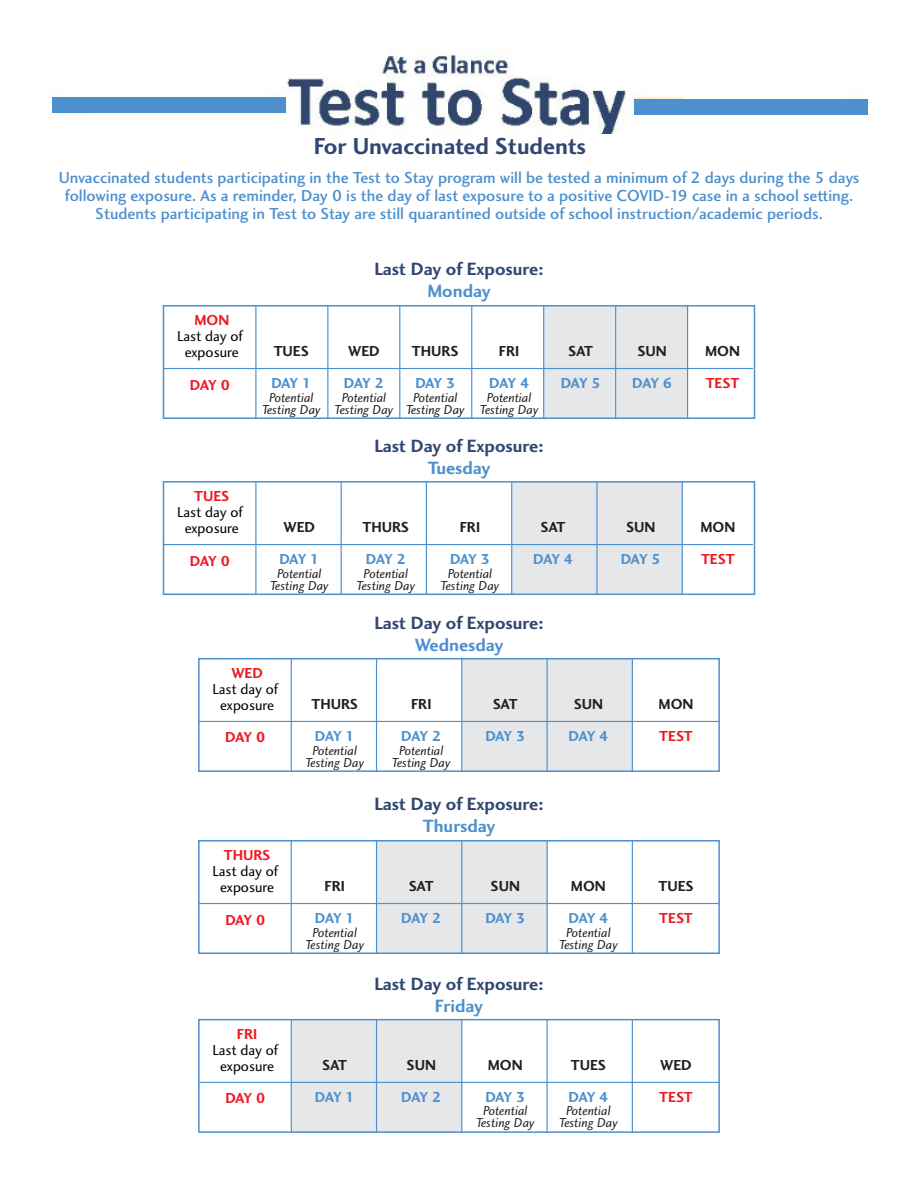
<style>
.page{position:relative;width:918px;height:1188px;background:#fff}
.page>*{position:absolute;margin:0;border:0;box-sizing:border-box;transform-origin:0 0}
.t1{font:24px "Charlotte Sans Bold Plain";color:#314670}
.t2{font:18.45px "Charlotte Sans Bold Plain";color:#314670}
.t3{font:18.45px "Charlotte Sans Bold Plain";color:#4d90cd}
.t4{font:16.5px/18px "Charlotte Sans Medium Plain";color:#4d90cd;text-align:center}
.t5{font:15px "Charlotte Sans Bold Plain";color:#231f20}
.t6{font:15px "Charlotte Sans Bold Plain";letter-spacing:-.075em;color:#4d90cd}
.t7{font:15px/16.2px "Charlotte Sans Book Plain";color:#000;text-align:center}
.t8{font:15px "Charlotte Sans Bold Plain";letter-spacing:-.015em;color:#ed1c24}
.t9{font:13.5px/12px "Charlotte Sans Book Italic Plain";color:#231f20;text-align:center}
</style>
<div class="page">
<div style="left:292px;top:1019px;width:170px;height:114px;background:#e6e7e8"></div>
<div style="left:376px;top:840px;width:171px;height:114px;background:#e6e7e8"></div>
<div style="left:462px;top:658px;width:170px;height:114px;background:#e6e7e8"></div>
<div style="left:512px;top:482px;width:171px;height:113px;background:#e6e7e8"></div>
<div style="left:544px;top:305px;width:144px;height:114px;background:#e6e7e8"></div>
<img style="left:51px;top:52px;width:817px;height:82px">
<div style="left:52px;top:98px;width:233px;height:15px;background:#4d90cd"></div>
<div style="left:634px;top:99px;width:233px;height:15px;background:#4d90cd"></div>
<hr style="left:164px;top:368px;width:589px;height:1px;background:#4d90cd">
<hr style="left:255px;top:305px;width:1px;height:114px;background:#4d90cd">
<hr style="left:327px;top:305px;width:1px;height:114px;background:#4d90cd">
<hr style="left:399px;top:305px;width:1px;height:114px;background:#4d90cd">
<hr style="left:471px;top:305px;width:1px;height:114px;background:#4d90cd">
<hr style="left:543px;top:305px;width:1px;height:114px;background:#4d90cd">
<hr style="left:615px;top:305px;width:1px;height:114px;background:#4d90cd">
<hr style="left:687px;top:305px;width:1px;height:114px;background:#4d90cd">
<div style="left:163px;top:305px;width:592px;height:114px;border:2px solid #4d90cd"></div>
<hr style="left:163px;top:544px;width:590px;height:1px;background:#4d90cd">
<hr style="left:255px;top:482px;width:1px;height:113px;background:#4d90cd">
<hr style="left:341px;top:482px;width:1px;height:113px;background:#4d90cd">
<hr style="left:426px;top:482px;width:1px;height:113px;background:#4d90cd">
<hr style="left:511px;top:482px;width:1px;height:113px;background:#4d90cd">
<hr style="left:596px;top:482px;width:2px;height:113px;background:#4d90cd">
<hr style="left:682px;top:482px;width:1px;height:113px;background:#4d90cd">
<div style="left:163px;top:481px;width:592px;height:114px;border:2px solid #4d90cd"></div>
<hr style="left:199px;top:721px;width:520px;height:1px;background:#4d90cd">
<hr style="left:291px;top:658px;width:1px;height:114px;background:#4d90cd">
<hr style="left:376px;top:658px;width:1px;height:114px;background:#4d90cd">
<hr style="left:461px;top:658px;width:1px;height:114px;background:#4d90cd">
<hr style="left:546px;top:658px;width:2px;height:114px;background:#4d90cd">
<hr style="left:632px;top:658px;width:1px;height:114px;background:#4d90cd">
<div style="left:198px;top:658px;width:522px;height:114px;border:2px solid #4d90cd"></div>
<hr style="left:199px;top:903px;width:520px;height:1px;background:#4d90cd">
<hr style="left:291px;top:840px;width:1px;height:114px;background:#4d90cd">
<hr style="left:376px;top:840px;width:1px;height:114px;background:#4d90cd">
<hr style="left:461px;top:840px;width:1px;height:114px;background:#4d90cd">
<hr style="left:546px;top:840px;width:2px;height:114px;background:#4d90cd">
<hr style="left:632px;top:840px;width:1px;height:114px;background:#4d90cd">
<div style="left:198px;top:840px;width:522px;height:114px;border:2px solid #4d90cd"></div>
<hr style="left:199px;top:1082px;width:520px;height:1px;background:#4d90cd">
<hr style="left:291px;top:1020px;width:1px;height:113px;background:#4d90cd">
<hr style="left:376px;top:1020px;width:1px;height:113px;background:#4d90cd">
<hr style="left:461px;top:1020px;width:1px;height:113px;background:#4d90cd">
<hr style="left:546px;top:1020px;width:2px;height:113px;background:#4d90cd">
<hr style="left:632px;top:1020px;width:1px;height:113px;background:#4d90cd">
<div style="left:198px;top:1019px;width:522px;height:114px;border:2px solid #4d90cd"></div>
<h1 class="t1" style="left:314px;top:132px;width:274px">For Unvaccinated Students</h1>
<p class="t4" style="left:59px;top:168px;width:802px">Unvaccinated students participating in the Test to Stay program will be tested a minimum of 2 days during the 5 days following exposure. As a reminder, Day 0 is the day of last exposure to a positive COVID-19 case in a school setting.<br>Students participating in Test to Stay are still quarantined outside of school instruction/academic periods.</p>
<p class="t2" style="left:374px;top:257px;width:171px">Last Day of Exposure:</p>
<p class="t3" style="left:427px;top:280px;width:65px">Monday</p>
<p class="t8" style="left:194px;top:311px;width:36px">MON</p>
<p class="t7" style="left:177px;top:328px;width:67px">Last day of exposure</p>
<p class="t8" style="left:190px;top:376px;width:41px">DAY 0</p>
<p class="t5" style="left:274px;top:342px;width:37px">TUES</p>
<p class="t6" style="left:271px;top:374px;width:41px">DAY 1</p>
<p class="t9" style="left:262px;top:391px;width:60px">Potential<br>Testing Day</p>
<p class="t5" style="left:412px;top:342px;width:48px">THURS</p>
<p class="t6" style="left:415px;top:374px;width:41px">DAY 3</p>
<p class="t9" style="left:406px;top:391px;width:60px">Potential<br>Testing Day</p>
<p class="t5" style="left:568px;top:342px;width:26px">SAT</p>
<p class="t6" style="left:561px;top:374px;width:41px">DAY 5</p>
<p class="t5" style="left:637px;top:342px;width:31px">SUN</p>
<p class="t6" style="left:632px;top:374px;width:41px">DAY 6</p>
<p class="t5" style="left:705px;top:342px;width:36px">MON</p>
<p class="t8" style="left:706px;top:374px;width:35px">TEST</p>
<p class="t5" style="left:348px;top:342px;width:33px">WED</p>
<p class="t6" style="left:344px;top:374px;width:41px">DAY 2</p>
<p class="t9" style="left:335px;top:391px;width:60px">Potential<br>Testing Day</p>
<p class="t5" style="left:499px;top:342px;width:22px">FRI</p>
<p class="t6" style="left:489px;top:374px;width:41px">DAY 4</p>
<p class="t9" style="left:480px;top:391px;width:60px">Potential<br>Testing Day</p>
<p class="t8" style="left:194px;top:487px;width:37px">TUES</p>
<p class="t7" style="left:177px;top:504px;width:67px">Last day of exposure</p>
<p class="t8" style="left:190px;top:552px;width:41px">DAY 0</p>
<p class="t5" style="left:284px;top:518px;width:33px">WED</p>
<p class="t6" style="left:279px;top:550px;width:41px">DAY 1</p>
<p class="t9" style="left:270px;top:567px;width:60px">Potential<br>Testing Day</p>
<p class="t2" style="left:374px;top:435px;width:171px">Last Day of Exposure:</p>
<p class="t3" style="left:428px;top:457px;width:65px">Tuesday</p>
<p class="t5" style="left:363px;top:518px;width:48px">THURS</p>
<p class="t6" style="left:366px;top:550px;width:41px">DAY 2</p>
<p class="t9" style="left:357px;top:567px;width:60px">Potential<br>Testing Day</p>
<p class="t5" style="left:460px;top:518px;width:22px">FRI</p>
<p class="t6" style="left:450px;top:550px;width:41px">DAY 3</p>
<p class="t9" style="left:441px;top:567px;width:60px">Potential<br>Testing Day</p>
<p class="t5" style="left:541px;top:518px;width:26px">SAT</p>
<p class="t6" style="left:533px;top:550px;width:41px">DAY 4</p>
<p class="t2" style="left:374px;top:612px;width:171px">Last Day of Exposure:</p>
<p class="t3" style="left:415px;top:634px;width:90px">Wednesday</p>
<p class="t8" style="left:231px;top:664px;width:33px">WED</p>
<p class="t7" style="left:212px;top:681px;width:67px">Last day of exposure</p>
<p class="t8" style="left:225px;top:729px;width:41px">DAY 0</p>
<p class="t5" style="left:311px;top:695px;width:48px">THURS</p>
<p class="t6" style="left:315px;top:727px;width:41px">DAY 1</p>
<p class="t9" style="left:305px;top:744px;width:60px">Potential<br>Testing Day</p>
<p class="t5" style="left:411px;top:695px;width:22px">FRI</p>
<p class="t6" style="left:401px;top:727px;width:41px">DAY 2</p>
<p class="t9" style="left:392px;top:744px;width:60px">Potential<br>Testing Day</p>
<p class="t5" style="left:493px;top:695px;width:26px">SAT</p>
<p class="t6" style="left:485px;top:727px;width:41px">DAY 3</p>
<p class="t5" style="left:574px;top:695px;width:31px">SUN</p>
<p class="t6" style="left:569px;top:727px;width:41px">DAY 4</p>
<p class="t5" style="left:626px;top:518px;width:31px">SUN</p>
<p class="t6" style="left:621px;top:550px;width:41px">DAY 5</p>
<p class="t5" style="left:700px;top:518px;width:36px">MON</p>
<p class="t8" style="left:701px;top:550px;width:35px">TEST</p>
<p class="t5" style="left:659px;top:695px;width:36px">MON</p>
<p class="t8" style="left:659px;top:727px;width:35px">TEST</p>
<p class="t8" style="left:224px;top:846px;width:48px">THURS</p>
<p class="t7" style="left:212px;top:863px;width:67px">Last day of exposure</p>
<p class="t8" style="left:225px;top:911px;width:41px">DAY 0</p>
<p class="t8" style="left:237px;top:1025px;width:22px">FRI</p>
<p class="t7" style="left:212px;top:1042px;width:67px">Last day of exposure</p>
<p class="t8" style="left:225px;top:1089px;width:41px">DAY 0</p>
<p class="t2" style="left:374px;top:792px;width:171px">Last Day of Exposure:</p>
<p class="t3" style="left:423px;top:815px;width:74px">Thursday</p>
<p class="t5" style="left:325px;top:877px;width:22px">FRI</p>
<p class="t6" style="left:315px;top:909px;width:41px">DAY 1</p>
<p class="t9" style="left:305px;top:926px;width:60px">Potential<br>Testing Day</p>
<p class="t5" style="left:409px;top:877px;width:26px">SAT</p>
<p class="t6" style="left:401px;top:909px;width:41px">DAY 2</p>
<p class="t5" style="left:491px;top:877px;width:31px">SUN</p>
<p class="t6" style="left:485px;top:909px;width:41px">DAY 3</p>
<p class="t2" style="left:374px;top:973px;width:171px">Last Day of Exposure:</p>
<p class="t3" style="left:435px;top:995px;width:50px">Friday</p>
<p class="t5" style="left:322px;top:1056px;width:26px">SAT</p>
<p class="t6" style="left:315px;top:1088px;width:41px">DAY 1</p>
<p class="t5" style="left:407px;top:1056px;width:31px">SUN</p>
<p class="t6" style="left:401px;top:1088px;width:41px">DAY 2</p>
<p class="t5" style="left:488px;top:1056px;width:36px">MON</p>
<p class="t6" style="left:485px;top:1088px;width:41px">DAY 3</p>
<p class="t9" style="left:476px;top:1105px;width:60px">Potential<br>Testing Day</p>
<p class="t5" style="left:571px;top:877px;width:36px">MON</p>
<p class="t6" style="left:569px;top:909px;width:41px">DAY 4</p>
<p class="t9" style="left:559px;top:926px;width:60px">Potential<br>Testing Day</p>
<p class="t5" style="left:571px;top:1056px;width:37px">TUES</p>
<p class="t6" style="left:569px;top:1088px;width:41px">DAY 4</p>
<p class="t9" style="left:559px;top:1105px;width:60px">Potential<br>Testing Day</p>
<p class="t5" style="left:658px;top:877px;width:37px">TUES</p>
<p class="t8" style="left:659px;top:909px;width:35px">TEST</p>
<p class="t5" style="left:660px;top:1056px;width:33px">WED</p>
<p class="t8" style="left:659px;top:1088px;width:35px">TEST</p>
</div>
